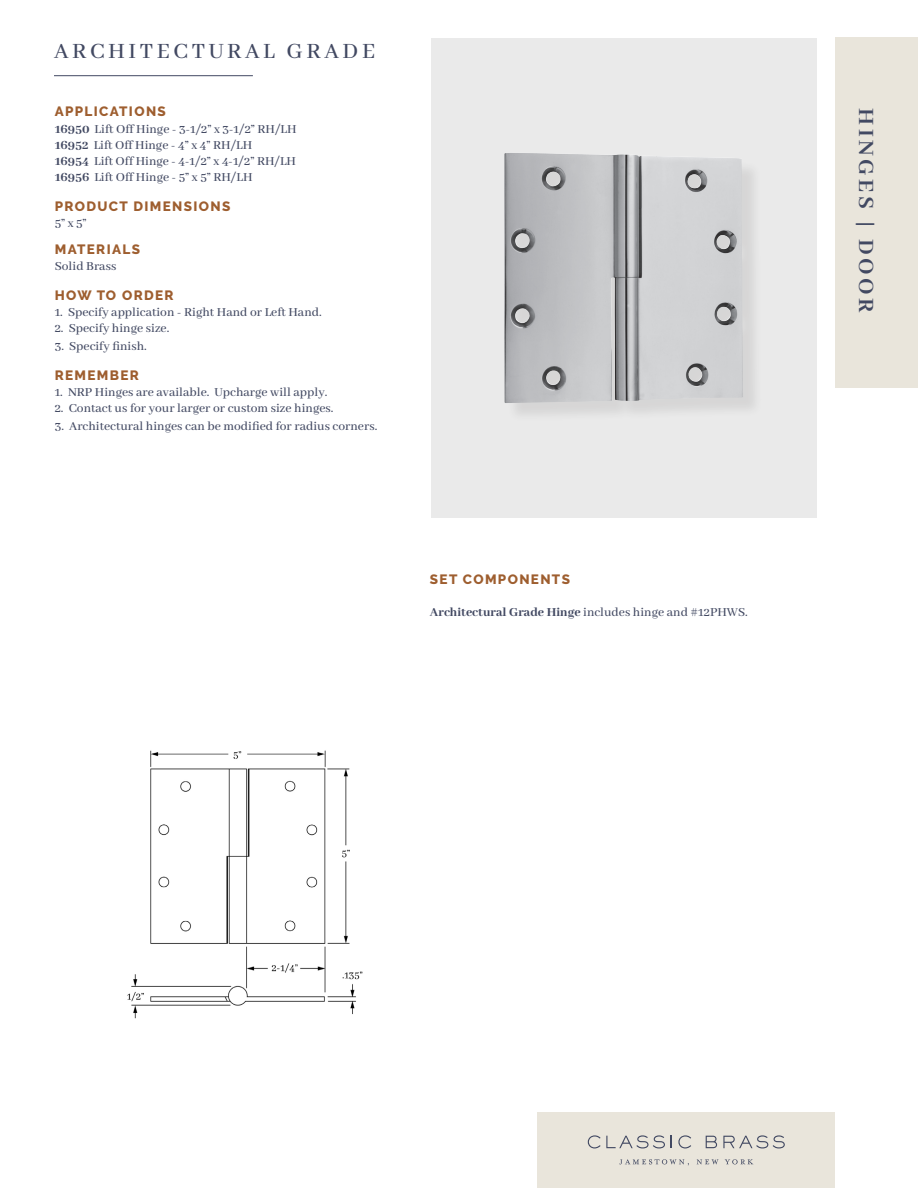
<style>
.page{position:relative;width:918px;height:1188px;background:#fff}
.page>*{position:absolute;margin:0;border:0;box-sizing:border-box;transform-origin:0 0}
.t1{font:500 24px "Abhaya Libre";letter-spacing:.15em;color:#424962}
.t2{font:700 24px "Abhaya Libre";letter-spacing:.15em;color:#424962}
.t3{font:500 13.5px "Abhaya Libre";color:#424962}
.t4{font:800 13.5px "Raleway";letter-spacing:.1em;color:#9e5e2f}
.s1{font-weight:800}
</style>
<div class="page">
<div style="left:537px;top:1112px;width:298px;height:76px;background:#e9e5db"></div>
<svg style="left:588px;top:1135px;width:77px;height:13px"></svg>
<svg style="left:671px;top:1136px;width:1px;height:12px"></svg>
<svg style="left:678px;top:1135px;width:13px;height:13px"></svg>
<svg style="left:706px;top:1136px;width:11px;height:12px"></svg>
<svg style="left:723px;top:1135px;width:62px;height:13px"></svg>
<svg style="left:697px;top:1159px;width:22px;height:5px"></svg>
<svg style="left:725px;top:1159px;width:28px;height:5px"></svg>
<svg style="left:619px;top:1159px;width:70px;height:7px"></svg>
<div style="left:835px;top:38px;width:83px;height:350px;background:#e9e5db"></div>
<hr style="left:54px;top:75px;width:199px;height:1px;background:#424962">
<div style="left:431px;top:38px;width:385px;height:480px;background:#eaeaea"></div>
<div style="left:507px;top:155px;width:256px;height:268px;background:#e0e0e0"></div>
<img style="left:504px;top:153px;width:239px;height:250px">
<img style="left:127px;top:750px;width:236px;height:269px">
<p class="t1" style="left:54px;top:38px;width:323px">ARCHITECTURAL GRADE</p>
<p class="t4" style="left:55px;top:104px;width:113px">APPLICATIONS</p>
<p class="t3" style="left:55px;top:121px;width:243px"><span class="s1">16950</span> Lift Off Hinge - 3-1/2” x 3-1/2” RH/LH</p>
<p class="t3" style="left:55px;top:137px;width:199px"><span class="s1">16952</span> Lift Off Hinge - 4” x 4” RH/LH</p>
<p class="t3" style="left:55px;top:154px;width:243px"><span class="s1">16954</span> Lift Off Hinge - 4-1/2” x 4-1/2” RH/LH</p>
<p class="t3" style="left:55px;top:170px;width:199px"><span class="s1">16956</span> Lift Off Hinge - 5” x 5” RH/LH</p>
<p class="t4" style="left:55px;top:198px;width:177px">PRODUCT DIMENSIONS</p>
<p class="t3" style="left:55px;top:216px;width:33px">5” x 5”</p>
<p class="t4" style="left:55px;top:242px;width:87px">MATERIALS</p>
<p class="t3" style="left:55px;top:259px;width:63px">Solid Brass</p>
<p class="t4" style="left:55px;top:288px;width:120px">HOW TO ORDER</p>
<p class="t3" style="left:55px;top:305px;width:269px">1. Specify application - Right Hand or Left Hand.</p>
<p class="t3" style="left:55px;top:321px;width:116px">2. Specify hinge size.</p>
<p class="t3" style="left:55px;top:339px;width:94px">3. Specify finish.</p>
<p class="t4" style="left:55px;top:368px;width:86px">REMEMBER</p>
<p class="t3" style="left:55px;top:385px;width:274px">1. NRP Hinges are available. Upcharge will apply.</p>
<p class="t3" style="left:55px;top:401px;width:280px">2. Contact us for your larger or custom size hinges.</p>
<p class="t3" style="left:55px;top:419px;width:324px">3. Architectural hinges can be modified for radius corners.</p>
<p class="t4" style="left:430px;top:571px;width:142px">SET COMPONENTS</p>
<p class="t3" style="left:430px;top:605px;width:319px"><span class="s1">Architectural Grade Hinge</span> includes hinge and #12PHWS.</p>
<p class="t2" style="left:879px;top:108px;width:206px;rotate:90deg">HINGES | DOOR</p>
</div>
